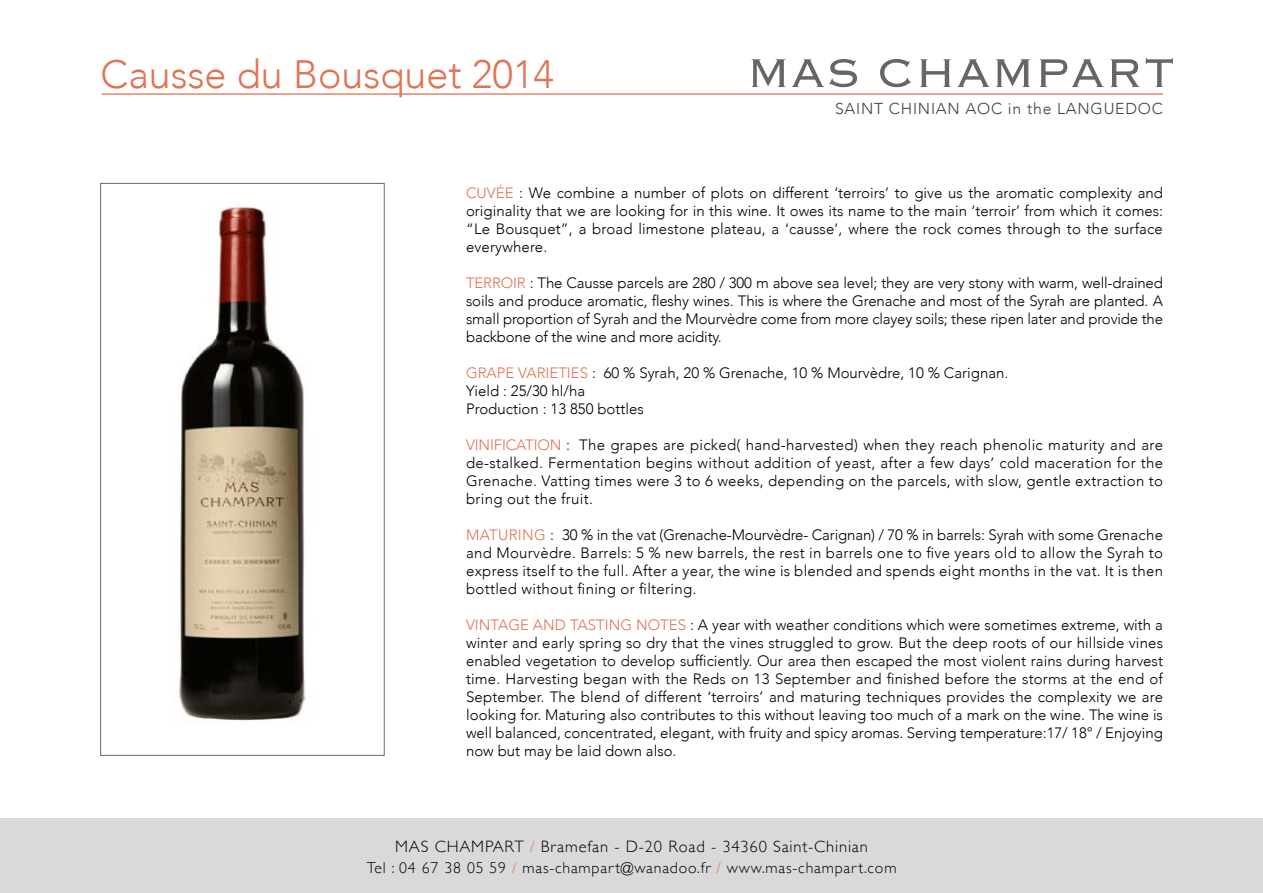
<style>
.page{position:relative;width:1263px;height:893px;background:#fff}
.page>*{position:absolute;margin:0;border:0;box-sizing:border-box;transform-origin:0 0}
.t1{font:300 52.65px "Copperplate";color:#666}
.t2{font:300 39.45px "Avenir";color:#e07454}
.t3{font:300 16.5px "Gill Sans";letter-spacing:.05em;color:#000}
.t4{font:300 15.75px "Gill Sans";letter-spacing:.05em;color:#000}
.t5{font:300 15.75px "Avenir";letter-spacing:.05em;color:#424242}
.t6{font:300 15px/18px "Avenir";color:#000;text-align:justify}
.s1{color:#e07454}
</style>
<div class="page">
<hr style="left:102px;top:93px;width:1061px;height:2px;background:#e07454">
<img style="left:179px;top:206px;width:127px;height:515px">
<div style="left:100px;top:183px;width:284px;height:572px;border:1px solid #6b6c6e"></div>
<div style="left:0;top:818px;width:1263px;height:75px;background:#d9d9d9"></div>
<h2 class="t2" style="left:101px;top:51px;width:455px">Causse du Bousquet 2014</h2>
<h1 class="t1" style="left:746px;top:39px;width:430px">MAS CHAMPART</h1>
<p class="t5" style="left:835px;top:100px;width:329px">SAINT CHINIAN AOC in the LANGUEDOC</p>
<p class="t6" style="left:466px;top:184px;width:698px"><span class="s1">CUVÉE</span> : We combine a number of plots on different ‘terroirs’ to give us the aromatic complexity and originality that we are looking for in this wine. It owes its name to the main ‘terroir’ from which it comes: “Le Bousquet”, a broad limestone plateau, a ‘causse’, where the rock comes through to the surface everywhere.</p>
<p class="t6" style="left:466px;top:274px;width:698px"><span class="s1">TERROIR</span> : The Causse parcels are 280 / 300 m above sea level; they are very stony with warm, well-drained soils and produce aromatic, fleshy wines. This is where the Grenache and most of the Syrah are planted. A small proportion of Syrah and the Mourvèdre come from more clayey soils; these ripen later and provide the backbone of the wine and more acidity.</p>
<p class="t6" style="left:466px;top:364px;width:544px;text-align:left"><span class="s1">GRAPE VARIETIES</span> : 60 % Syrah, 20 % Grenache, 10 % Mourvèdre, 10 % Carignan.<br>Yield : 25/30 hl/ha<br>Production : 13 850 bottles</p>
<p class="t6" style="left:466px;top:436px;width:698px"><span class="s1">VINIFICATION</span> : The grapes are picked( hand-harvested) when they reach phenolic maturity and are de-stalked. Fermentation begins without addition of yeast, after a few days’ cold maceration for the Grenache. Vatting times were 3 to 6 weeks, depending on the parcels, with slow, gentle extraction to bring out the fruit.</p>
<p class="t6" style="left:466px;top:526px;width:698px"><span class="s1">MATURING</span> : 30 % in the vat (Grenache-Mourvèdre- Carignan) / 70 % in barrels: Syrah with some Grenache and Mourvèdre. Barrels: 5 % new barrels, the rest in barrels one to five years old to allow the Syrah to express itself to the full. After a year, the wine is blended and spends eight months in the vat. It is then bottled without fining or filtering.</p>
<p class="t6" style="left:466px;top:616px;width:698px"><span class="s1">VINTAGE AND TASTING NOTES</span> : A year with weather conditions which were sometimes extreme, with a winter and early spring so dry that the vines struggled to grow. But the deep roots of our hillside vines enabled vegetation to develop sufficiently. Our area then escaped the most violent rains during harvest time. Harvesting began with the Reds on 13 September and finished before the storms at the end of September. The blend of different ‘terroirs’ and maturing techniques provides the complexity we are looking for. Maturing also contributes to this without leaving too much of a mark on the wine. The wine is well balanced, concentrated, elegant, with fruity and spicy aromas. Serving temperature:17/ 18° / Enjoying now but may be laid down also.</p>
<p class="t3" style="left:395px;top:833px;width:474px">MAS CHAMPART <span class="s1">/</span> Bramefan - D-20 Road - 34360 Saint-Chinian</p>
<p class="t4" style="left:367px;top:855px;width:531px">Tel : 04 67 38 05 59 <span class="s1">/</span> mas-champart@wanadoo.fr <span class="s1">/</span> www.mas-champart.com</p>
</div>
